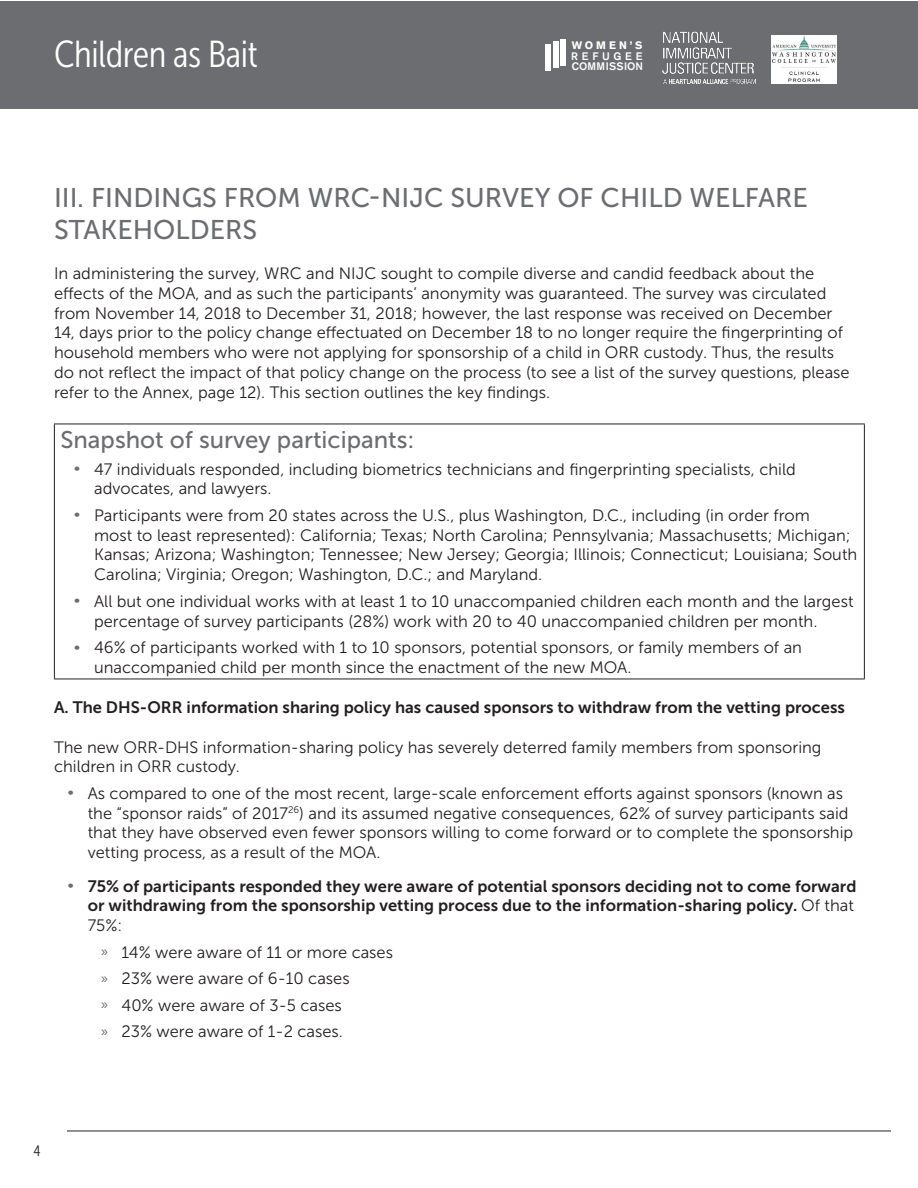
<style>
.page{position:relative;width:918px;height:1188px;background:#fff}
.page>*{position:absolute;margin:0;border:0;box-sizing:border-box;transform-origin:0 0}
.t1{font:37.5px "Museo Sans Cond 300";letter-spacing:-.01em;color:#fff}
.Section_Title{font:27px/32.4px "Museo Sans 500";color:#6c6d70}
.Gray_heading{font:24px "Museo Sans 500";color:#6c6d70}
.Body{font:16.5px/19.8px "Museo Sans 300";color:#231f20}
.Body-2{font:16.5px/19.8px "Museo Sans 700";color:#231f20}
.t2{font:15px "Museo Sans Cond 300";color:#231f20}
.t3{font:500 10.8px "Akzidenz Grotesk BE";letter-spacing:.02em;color:#fff}
.t4{font:500 10.8px "Akzidenz Grotesk BE";letter-spacing:.36em;color:#fff}
.t5{font:700 10.8px "Akzidenz Grotesk BE";letter-spacing:.28em;color:#fff}
.s1{font-size:14.85px;color:#6c6d70}
.s2{font-family:"Museo Sans 300";font-size:14.85px;color:#6c6d70}
.s3{font-family:"Museo Sans 300"}
.s4{font-family:"Myriad Pro";font-size:14.85px;color:#6c6d70}
</style>
<div class="page">
<hr style="left:54px;top:424px;width:811px;height:1px;background:#231f20">
<hr style="left:54px;top:424px;width:1px;height:255px;background:#231f20">
<hr style="left:864px;top:424px;width:1px;height:255px;background:#231f20">
<hr style="left:54px;top:679px;width:811px;height:1px;background:#231f20">
<div style="left:0;top:1px;width:917px;height:107px;background:#6c6d70"></div>
<hr style="left:67px;top:1130px;width:824px;height:2px;background:#6c6d70">
<div style="left:553px;top:42px;width:5px;height:26px;background:#fff"></div>
<div style="left:545px;top:44px;width:6px;height:26px;background:#fff"></div>
<div style="left:560px;top:39px;width:6px;height:27px;background:#fff"></div>
<img style="left:771px;top:35px;width:66px;height:49px">
<img style="left:663px;top:32px;width:92px;height:52px">
<p class="t1" style="left:54px;top:34px;width:205px">Children as Bait</p>
<p class="t5" style="left:572px;top:39px;width:72px">WOMEN’S</p>
<p class="t4" style="left:571px;top:49px;width:73px">REFUGEE</p>
<p class="t3" style="left:572px;top:60px;width:73px">COMMISSION</p>
<p class="Section_Title" style="left:54px;top:181px;width:756px">III. FINDINGS FROM WRC-NIJC SURVEY OF CHILD WELFARE<br>STAKEHOLDERS</p>
<p class="Body" style="left:54px;top:264px;width:797px">In administering the survey, WRC and NIJC sought to compile diverse and candid feedback about the effects of the MOA, and as such the participants’ anonymity was guaranteed. The survey was circulated from November 14, 2018 to December 31, 2018; however, the last response was received on December 14, days prior to the policy change effectuated on December 18 to no longer require the fingerprinting of household members who were not applying for sponsorship of a child in ORR custody. Thus, the results do not reflect the impact of that policy change on the process (to see a list of the survey questions, please refer to the Annex, page 12). This section outlines the key findings.</p>
<p class="Gray_heading" style="left:60px;top:427px;width:356px">Snapshot of survey participants:</p>
<p class="Body" style="left:94px;top:459px;width:703px;text-indent:-20px"><span class="s1">•</span> 47 individuals responded, including biometrics technicians and fingerprinting specialists, child advocates, and lawyers.</p>
<p class="Body" style="left:94px;top:505px;width:765px;text-indent:-20px"><span class="s1">•</span> Participants were from 20 states across the U.S., plus Washington, D.C., including (in order from<br>most to least represented): California; Texas; North Carolina; Pennsylvania; Massachusetts; Michigan; Kansas; Arizona; Washington; Tennessee; New Jersey; Georgia; Illinois; Connecticut; Louisiana; South Carolina; Virginia; Oregon; Washington, D.C.; and Maryland.</p>
<p class="Body" style="left:94px;top:591px;width:761px;text-indent:-20px"><span class="s1">•</span> All but one individual works with at least 1 to 10 unaccompanied children each month and the largest percentage of survey participants (28%) work with 20 to 40 unaccompanied children per month.</p>
<p class="Body" style="left:94px;top:638px;width:709px;text-indent:-20px"><span class="s1">•</span> 46% of participants worked with 1 to 10 sponsors, potential sponsors, or family members of an unaccompanied child per month since the enactment of the new MOA.</p>
<p class="Body-2" style="left:54px;top:697px;width:792px">A. The DHS-ORR information sharing policy has caused sponsors to withdraw from the vetting process</p>
<p class="Body" style="left:54px;top:737px;width:769px">The new ORR-DHS information-sharing policy has severely deterred family members from sponsoring children in ORR custody.</p>
<p class="Body" style="left:88px;top:783px;width:767px;text-indent:-20px"><span class="s1">•</span> As compared to one of the most recent, large-scale enforcement efforts against sponsors (known as the “sponsor raids” of 2017<sup>26</sup>) and its assumed negative consequences, 62% of survey participants said that they have observed even fewer sponsors willing to come forward or to complete the sponsorship vetting process, as a result of the MOA.</p>
<p class="Body-2" style="left:88px;top:876px;width:770px;text-indent:-20px"><span class="s2">•</span> 75% of participants responded they were aware of potential sponsors deciding not to come forward or withdrawing from the sponsorship vetting process due to the information-sharing policy. <span class="s3">Of that<br>75%:</span></p>
<p class="Body" style="left:101px;top:942px;width:293px"><span class="s4">»</span> 14% were aware of 11 or more cases</p>
<p class="Body" style="left:101px;top:969px;width:250px"><span class="s4">»</span> 23% were aware of 6-10 cases</p>
<p class="Body" style="left:101px;top:995px;width:242px"><span class="s4">»</span> 40% were aware of 3-5 cases</p>
<p class="Body" style="left:101px;top:1022px;width:243px"><span class="s4">»</span> 23% were aware of 1-2 cases.</p>
<p class="t2" style="left:33px;top:1143px;width:9px">4</p>
</div>
